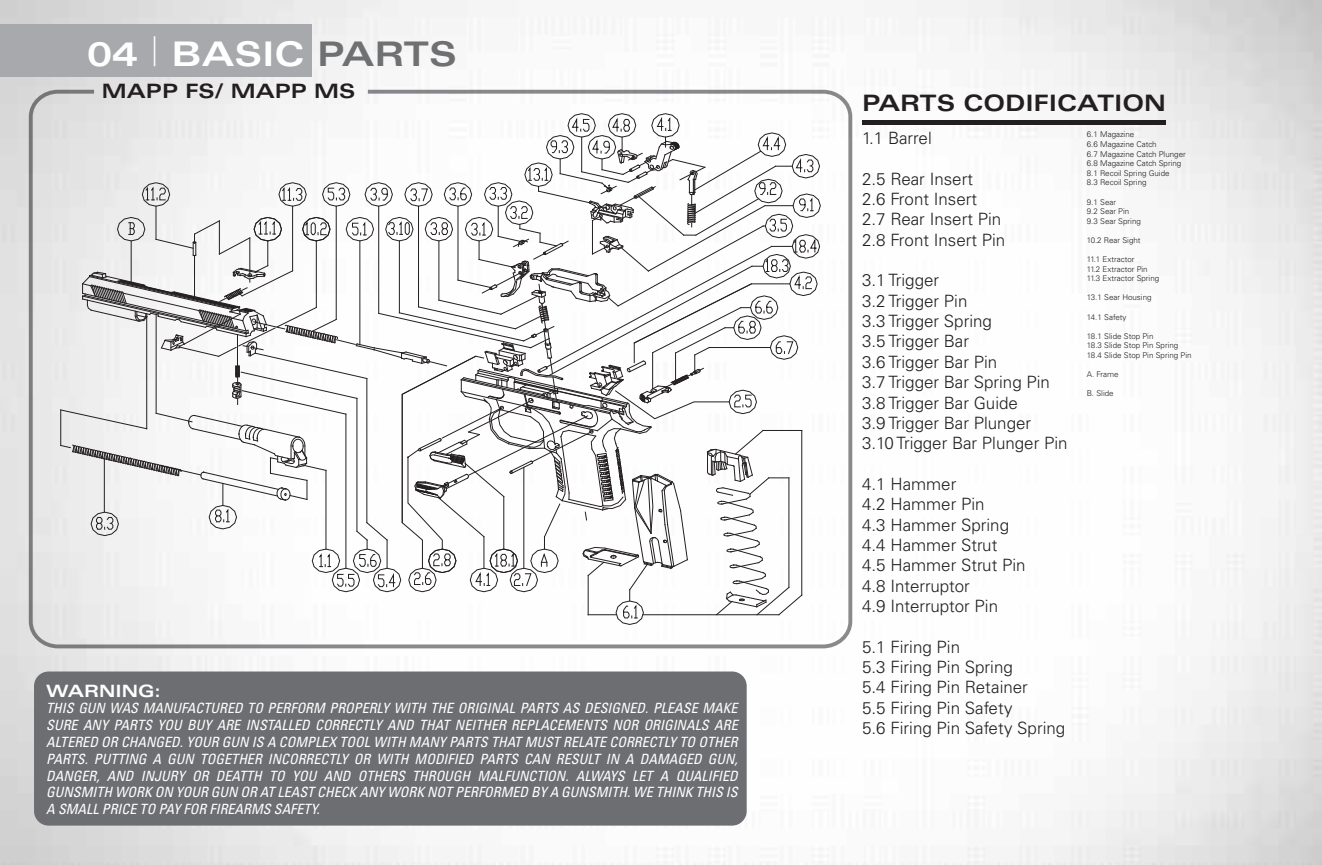
<style>
.page{position:relative;width:1322px;height:865px;background:#fff}
.page>*{position:absolute;margin:0;border:0;box-sizing:border-box;transform-origin:0 0}
.t1{font:700 expanded 33.9px "Univers";color:#fff}
.t2{font:700 expanded 22.5px "Univers";color:#231f20}
.t3{font:700 expanded 19.8px "Univers";color:#231f20}
.t4{font:300 16.8px/20.4px "Univers";color:#221f1f}
.t5{font:700 expanded 16.8px "Univers";color:#fff}
.t6{font:italic condensed 14.1px/16.8px "Univers";color:#fff;text-align:justify}
.t7{font:300 8.1px/9.6px "Univers";color:#221f1f}
.s1{font-weight:100;font-stretch:ultra-condensed;font-size:41.1px}
.s2{color:#6f7072}
</style>
<div class="page">
<div style="left:0;top:24px;width:312px;height:53px;background:#a7a9ac"></div>
<div style="left:29px;top:90px;width:823px;height:558px;border:4px solid #6d6e71;border-radius:26px"></div>
<svg style="left:60px;top:113px;width:761px;height:512px"></svg>
<div style="left:862px;top:120px;width:304px;height:5px;background:#231f20"></div>
<div style="left:34px;top:671px;width:713px;height:154px;background:#6d6e71;border-radius:15px"></div>
<h1 class="t1" style="left:87px;top:35px;width:371px">04 <span class="s1">|</span> BASIC <span class="s2">PARTS</span></h1>
<h3 class="t3" style="left:102px;top:79px;width:255px">MAPP FS/ MAPP MS</h3>
<p class="t5" style="left:46px;top:681px;width:116px">WARNING:</p>
<p class="t6" style="left:46px;top:699px;width:693px">THIS GUN WAS MANUFACTURED TO PERFORM PROPERLY WITH THE ORIGINAL PARTS AS DESIGNED. PLEASE MAKE SURE ANY PARTS YOU BUY ARE INSTALLED CORRECTLY AND THAT NEITHER REPLACEMENTS NOR ORIGINALS ARE ALTERED OR CHANGED. YOUR GUN IS A COMPLEX TOOL WITH MANY PARTS THAT MUST RELATE CORRECTLY TO OTHER PARTS. PUTTING A GUN TOGETHER INCORRECTLY OR WITH MODIFIED PARTS CAN RESULT IN A DAMAGED GUN, DANGER, AND INJURY OR DEATTH TO YOU AND OTHERS THROUGH MALFUNCTION. ALWAYS LET A QUALIFIED GUNSMITH WORK ON YOUR GUN OR AT LEAST CHECK ANY WORK NOT PERFORMED BY A GUNSMITH. WE THINK THIS IS A SMALL PRICE TO PAY FOR FIREARMS SAFETY.</p>
<h2 class="t2" style="left:862px;top:90px;width:305px">PARTS CODIFICATION</h2>
<p class="t7" style="left:1087px;top:130px;width:100px">6.1 Magazine<br>6.6 Magazine Catch<br>6.7 Magazine Catch Plunger<br>6.8 Magazine Catch Spring<br>8.1 Recoil Spring Guide<br>8.3 Recoil Spring</p>
<p class="t7" style="left:1087px;top:197px;width:56px">9.1 Sear<br>9.2 Sear Pin<br>9.3 Sear Spring</p>
<p class="t7" style="left:1087px;top:235px;width:55px">10.2 Rear Sight</p>
<p class="t7" style="left:1087px;top:254px;width:74px">11.1 Extractor<br>11.2 Extractor Pin<br>11.3 Extractor Spring</p>
<p class="t7" style="left:1087px;top:292px;width:66px">13.1 Sear Housing</p>
<p class="t7" style="left:1087px;top:312px;width:41px">14.1 Safety</p>
<p class="t7" style="left:1087px;top:331px;width:106px">18.1 Slide Stop Pin<br>18.3 Slide Stop Pin Spring<br>18.4 Slide Stop Pin Spring Pin</p>
<p class="t7" style="left:1087px;top:369px;width:33px">A. Frame</p>
<p class="t7" style="left:1087px;top:388px;width:28px">B. Slide</p>
<p class="t4" style="left:862px;top:128px;width:71px">1.1 Barrel</p>
<p class="t4" style="left:862px;top:168px;width:145px">2.5 Rear Insert<br>2.6 Front Insert<br>2.7 Rear Insert Pin<br>2.8 Front Insert Pin</p>
<p class="t4" style="left:862px;top:270px;width:207px">3.1 Trigger<br>3.2 Trigger Pin<br>3.3 Trigger Spring<br>3.5 Trigger Bar<br>3.6 Trigger Bar Pin<br>3.7 Trigger Bar Spring Pin<br>3.8 Trigger Bar Guide<br>3.9 Trigger Bar Plunger<br>3.10 Trigger Bar Plunger Pin</p>
<p class="t4" style="left:862px;top:473px;width:165px">4.1 Hammer<br>4.2 Hammer Pin<br>4.3 Hammer Spring<br>4.4 Hammer Strut<br>4.5 Hammer Strut Pin<br>4.8 Interruptor<br>4.9 Interruptor Pin</p>
<p class="t4" style="left:862px;top:636px;width:205px">5.1 Firing Pin<br>5.3 Firing Pin Spring<br>5.4 Firing Pin Retainer<br>5.5 Firing Pin Safety<br>5.6 Firing Pin Safety Spring</p>
</div>
